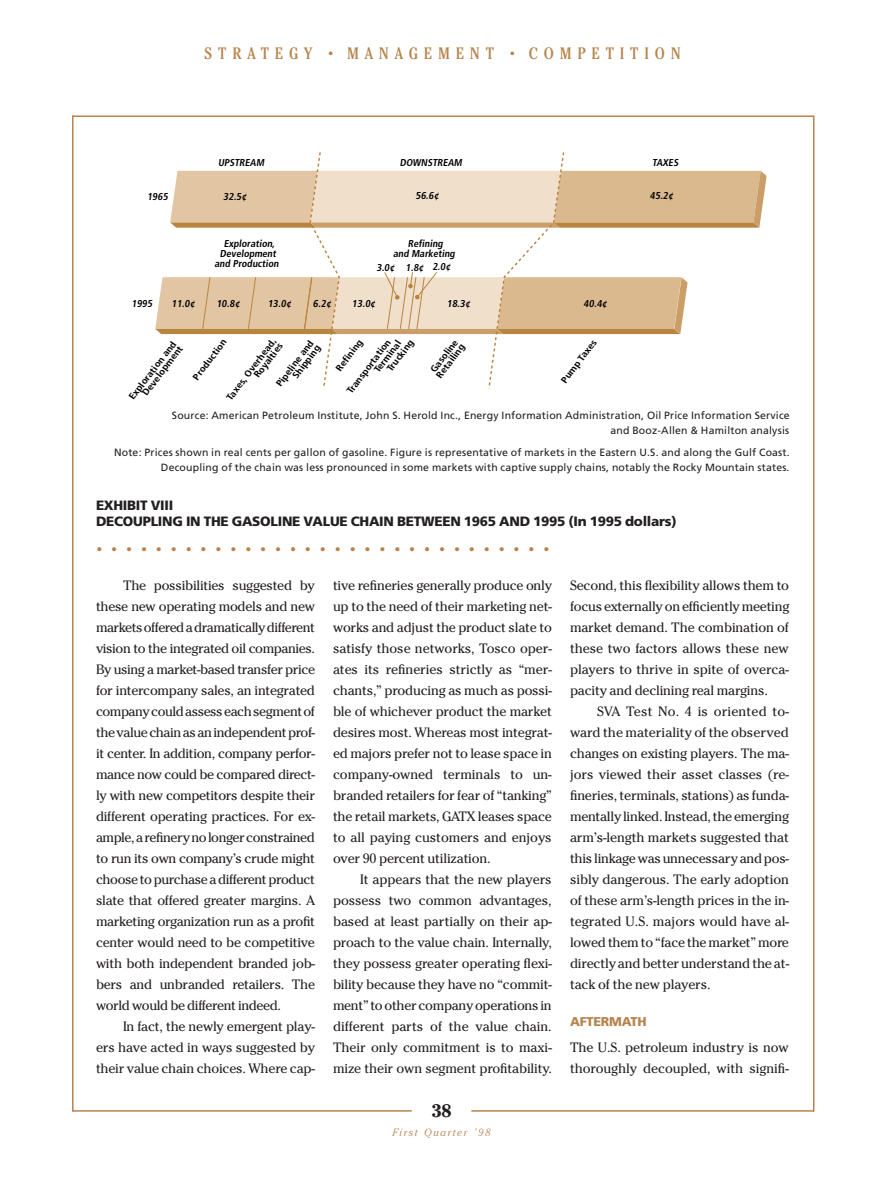
<style>
.page{position:relative;width:882px;height:1179px;background:#fff}
.page>*{position:absolute;margin:0;border:0;box-sizing:border-box;transform-origin:0 0}
.t1{font:700 24px "Cheltenham";color:#b6844d}
.t2{font:700 18px "Cheltenham";color:#231f20}
.t3{font:condensed 16.5px "Cheltenham";letter-spacing:.355em;color:#b6844d}
.t4{font:13.5px/21px "Cheltenham";letter-spacing:-.015em;color:#231f20;text-align:justify}
.t5{font:900 13.5px/16.5px "Frutiger";letter-spacing:-.02em;color:#231f20}
.t6{font:900 12.75px "Frutiger";letter-spacing:-.02em;color:#b6844d}
.t7{font:10.5px/15px "Frutiger";letter-spacing:.015em;color:#231f20;text-align:right}
.t8{font:italic 300 10.5px "Cheltenham";letter-spacing:.16em;color:#b6844d}
.t9{font:700 condensed 10.05px/9.9px "Frutiger";color:#000;text-align:center}
.t10{font:700 condensed 9.3px/8.1px "Frutiger";color:#000;text-align:right;scale:1.15 1}
.s1{font-size:10.5px}
</style>
<div class="page">
<svg style="left:170px;top:171px;width:597px;height:57px;background:#dbba91"></svg>
<svg style="left:309px;top:153px;width:256px;height:236px"></svg>
<svg style="left:155px;top:271px;width:533px;height:63px;background:#e2c8a8"></svg>
<hr style="left:73px;top:116px;width:740px;height:1px;background:#b6844d">
<hr style="left:73px;top:1110px;width:741px;height:2px;background:#b6844d">
<hr style="left:72px;top:116px;width:2px;height:996px;background:#b6844d">
<hr style="left:813px;top:116px;width:1px;height:996px;background:#b6844d">
<svg style="left:372px;top:1110px;width:139px;height:2px"></svg>
<p class="t3" style="left:204px;top:47px;width:478px">STRATEGY <span class="s1">•</span> MANAGEMENT <span class="s1">•</span> COMPETITION</p>
<p class="t9" style="left:147px;top:192px;width:24px">1965</p>
<p class="t9" style="left:132px;top:300px;width:24px">1995</p>
<p class="t9" style="left:171px;top:300px;width:26px">11.0¢</p>
<p class="t9" style="left:218px;top:159px;width:49px">UPSTREAM</p>
<p class="t9" style="left:400px;top:159px;width:65px">DOWNSTREAM</p>
<p class="t9" style="left:652px;top:159px;width:29px">TAXES</p>
<p class="t9" style="left:223px;top:192px;width:26px">32.5¢</p>
<p class="t9" style="left:416px;top:192px;width:26px">56.6¢</p>
<p class="t9" style="left:650px;top:192px;width:26px">45.2¢</p>
<p class="t9" style="left:215px;top:239px;width:67px">Exploration,<br>Development and Production</p>
<p class="t9" style="left:393px;top:239px;width:65px">Refining<br>and Marketing</p>
<p class="t9" style="left:376px;top:263px;width:77px">3.0¢ 1.8¢ 2.0¢</p>
<p class="t9" style="left:216px;top:300px;width:26px">10.8¢</p>
<p class="t9" style="left:268px;top:300px;width:26px">13.0¢</p>
<p class="t9" style="left:313px;top:300px;width:21px">6.2¢</p>
<p class="t9" style="left:352px;top:300px;width:26px">13.0¢</p>
<p class="t9" style="left:447px;top:300px;width:26px">18.3¢</p>
<p class="t9" style="left:584px;top:300px;width:26px">40.4¢</p>
<p class="t10" style="left:129px;top:397px;width:64px;rotate:-53deg">Exploration and<br>Development</p>
<p class="t10" style="left:193px;top:377px;width:44px;rotate:-53deg">Production</p>
<p class="t10" style="left:276px;top:384px;width:50px;rotate:-53deg">Pipeline and<br>Shipping</p>
<p class="t10" style="left:336px;top:368px;width:34px;rotate:-53deg">Refining</p>
<p class="t10" style="left:374px;top:370px;width:35px;rotate:-53deg">Terminal</p>
<p class="t10" style="left:226px;top:397px;width:67px;rotate:-53deg">Taxes, Overhead,<br>Royalties</p>
<p class="t10" style="left:386px;top:369px;width:34px;rotate:-53deg">Trucking</p>
<p class="t10" style="left:430px;top:370px;width:36px;text-align:left;rotate:-53deg">Gasoline<br>Retailing</p>
<p class="t10" style="left:561px;top:380px;width:47px;rotate:-53deg">Pump Taxes</p>
<p class="t10" style="left:347px;top:391px;width:59px;rotate:-53deg">Transportation</p>
<p class="t7" style="left:172px;top:409px;width:619px">Source: American Petroleum Institute, John S. Herold Inc., Energy Information Administration, Oil Price Information Service and Booz-Allen &amp; Hamilton analysis</p>
<p class="t7" style="left:114px;top:446px;width:677px">Note: Prices shown in real cents per gallon of gasoline. Figure is representative of markets in the Eastern U.S. and along the Gulf Coast.<br>Decoupling of the chain was less pronounced in some markets with captive supply chains, notably the Rocky Mountain states.</p>
<p class="t5" style="left:96px;top:498px;width:582px">EXHIBIT VIII<br>DECOUPLING IN THE GASOLINE VALUE CHAIN BETWEEN 1965 AND 1995 (In 1995 dollars)</p>
<h1 class="t1" style="left:96px;top:529px;width:455px">...............................</h1>
<p class="t4" style="left:96px;top:576px;width:221px;text-indent:27px">The possibilities suggested by these new operating models and new markets offered a dramatically different vision to the integrated oil companies.<br>By using a market-based transfer price for intercompany sales, an integrated company could assess each segment of the value chain as an independent prof&shy;it center. In addition, company perfor&shy;mance now could be compared direct&shy;ly with new competitors despite their different operating practices. For ex&shy;ample, a refinery no longer constrained to run its own company’s crude might choose to purchase a different product slate that offered greater margins. A marketing organization run as a profit center would need to be competitive with both independent branded job&shy;bers and unbranded retailers. The world would be different indeed.</p>
<p class="t4" style="left:96px;top:1017px;width:221px;text-indent:27px">In fact, the newly emergent play&shy;ers have acted in ways suggested by their value chain choices. Where cap-</p>
<p class="t4" style="left:333px;top:576px;width:221px">tive refineries generally produce only up to the need of their marketing net&shy;works and adjust the product slate to satisfy those networks, Tosco oper&shy;ates its refineries strictly as “mer&shy;chants,” producing as much as possi&shy;ble of whichever product the market desires most. Whereas most integrat&shy;ed majors prefer not to lease space in company-owned terminals to un&shy;branded retailers for fear of “tanking” the retail markets, GATX leases space to all paying customers and enjoys over 90 percent utilization.</p>
<p class="t4" style="left:333px;top:870px;width:221px;text-indent:27px">It appears that the new players possess two common advantages, based at least partially on their ap&shy;proach to the value chain. Internally, they possess greater operating flexi&shy;bility because they have no “commit&shy;ment” to other company operations in different parts of the value chain.<br>Their only commitment is to maxi&shy;mize their own segment profitability.</p>
<h2 class="t2" style="left:431px;top:1100px;width:22px">38</h2>
<p class="t8" style="left:393px;top:1126px;width:100px">First Quarter ’98</p>
<p class="t4" style="left:570px;top:576px;width:221px">Second, this flexibility allows them to focus externally on efficiently meeting market demand. The combination of these two factors allows these new players to thrive in spite of overca&shy;pacity and declining real margins.</p>
<p class="t4" style="left:570px;top:702px;width:221px;text-indent:27px">SVA Test No. 4 is oriented to&shy;ward the materiality of the observed changes on existing players. The ma&shy;jors viewed their asset classes (re&shy;fineries, terminals, stations) as funda&shy;mentally linked. Instead, the emerging arm’s-length markets suggested that this linkage was unnecessary and pos&shy;sibly dangerous. The early adoption of these arm’s-length prices in the in&shy;tegrated U.S. majors would have al&shy;lowed them to “face the market” more directly and better understand the at&shy;tack of the new players.</p>
<p class="t6" style="left:570px;top:1017px;width:78px">AFTERMATH</p>
<p class="t4" style="left:570px;top:1038px;width:220px">The U.S. petroleum industry is now thoroughly decoupled, with signifi-</p>
</div>
